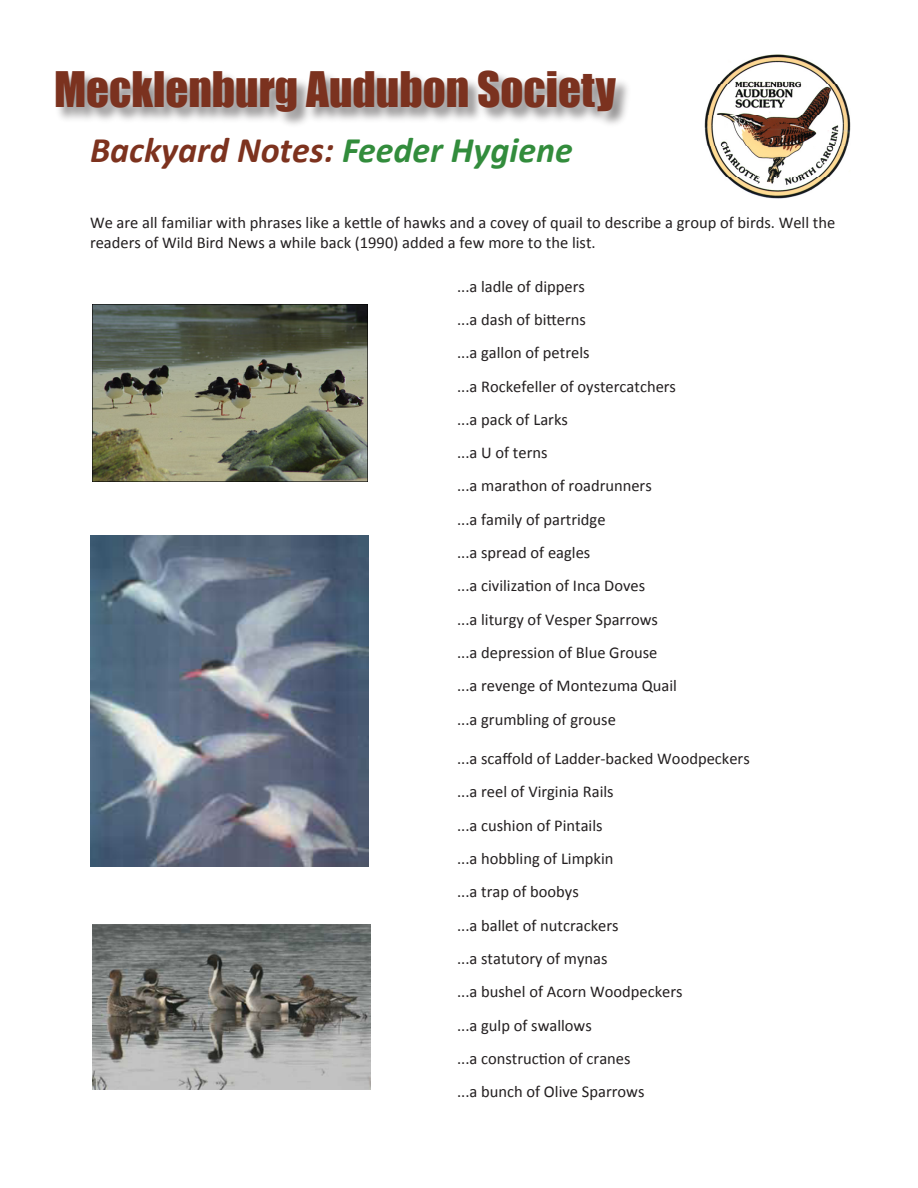
<style>
.page{position:relative;width:918px;height:1188px;background:#fff}
.page>*{position:absolute;margin:0;border:0;box-sizing:border-box;transform-origin:0 0}
.t1{font:45px "Impact";color:#7b321f}
.t2{font:italic 700 36px "Calibri";color:#7d321e}
.t3{font:16.5px/19.8px "Calibri";color:#231f20}
.s1{color:#328c3c}
</style>
<div class="page">
<img style="left:705px;top:54px;width:145px;height:145px">
<div style="left:53px;top:69px;width:580px;height:61px;background:#231f20;opacity:.5"></div>
<img style="left:92px;top:305px;width:275px;height:177px">
<img style="left:92px;top:924px;width:279px;height:165px">
<img style="left:90px;top:536px;width:278px;height:331px">
<p class="t1" style="left:54px;top:62px;width:563px">Mecklenburg Audubon Society</p>
<p class="t2" style="left:90px;top:128px;width:484px">Backyard Notes: <span class="s1">Feeder Hygiene</span></p>
<p class="t3" style="left:90px;top:212px;width:747px">We are all familiar with phrases like a kettle of hawks and a covey of quail to describe a group of birds. Well the readers of Wild Bird News a while back (1990) added a few more to the list.</p>
<p class="t3" style="left:457px;top:276px;width:129px">...a ladle of dippers</p>
<p class="t3" style="left:457px;top:309px;width:130px">...a dash of bitterns</p>
<p class="t3" style="left:457px;top:342px;width:134px">...a gallon of petrels</p>
<p class="t3" style="left:457px;top:375px;width:221px">...a Rockefeller of oystercatchers</p>
<p class="t3" style="left:457px;top:409px;width:112px">...a pack of Larks</p>
<p class="t3" style="left:457px;top:442px;width:92px">...a U of terns</p>
<p class="t3" style="left:457px;top:475px;width:196px">...a marathon of roadrunners</p>
<p class="t3" style="left:457px;top:509px;width:150px">...a family of partridge</p>
<p class="t3" style="left:457px;top:542px;width:135px">...a spread of eagles</p>
<p class="t3" style="left:457px;top:575px;width:190px">...a civilization of Inca Doves</p>
<p class="t3" style="left:457px;top:609px;width:203px">...a liturgy of Vesper Sparrows</p>
<p class="t3" style="left:457px;top:642px;width:202px">...a depression of Blue Grouse</p>
<p class="t3" style="left:457px;top:675px;width:222px">...a revenge of Montezuma Quail</p>
<p class="t3" style="left:457px;top:708px;width:160px">...a grumbling of grouse</p>
<p class="t3" style="left:457px;top:748px;width:294px">...a scaffold of Ladder-backed Woodpeckers</p>
<p class="t3" style="left:457px;top:781px;width:158px">...a reel of Virginia Rails</p>
<p class="t3" style="left:457px;top:815px;width:147px">...a cushion of Pintails</p>
<p class="t3" style="left:457px;top:848px;width:158px">...a hobbling of Limpkin</p>
<p class="t3" style="left:457px;top:881px;width:123px">...a trap of boobys</p>
<p class="t3" style="left:457px;top:915px;width:163px">...a ballet of nutcrackers</p>
<p class="t3" style="left:457px;top:948px;width:152px">...a statutory of mynas</p>
<p class="t3" style="left:457px;top:981px;width:227px">...a bushel of Acorn Woodpeckers</p>
<p class="t3" style="left:457px;top:1014px;width:136px">...a gulp of swallows</p>
<p class="t3" style="left:457px;top:1048px;width:175px">...a construction of cranes</p>
<p class="t3" style="left:457px;top:1081px;width:189px">...a bunch of Olive Sparrows</p>
</div>
